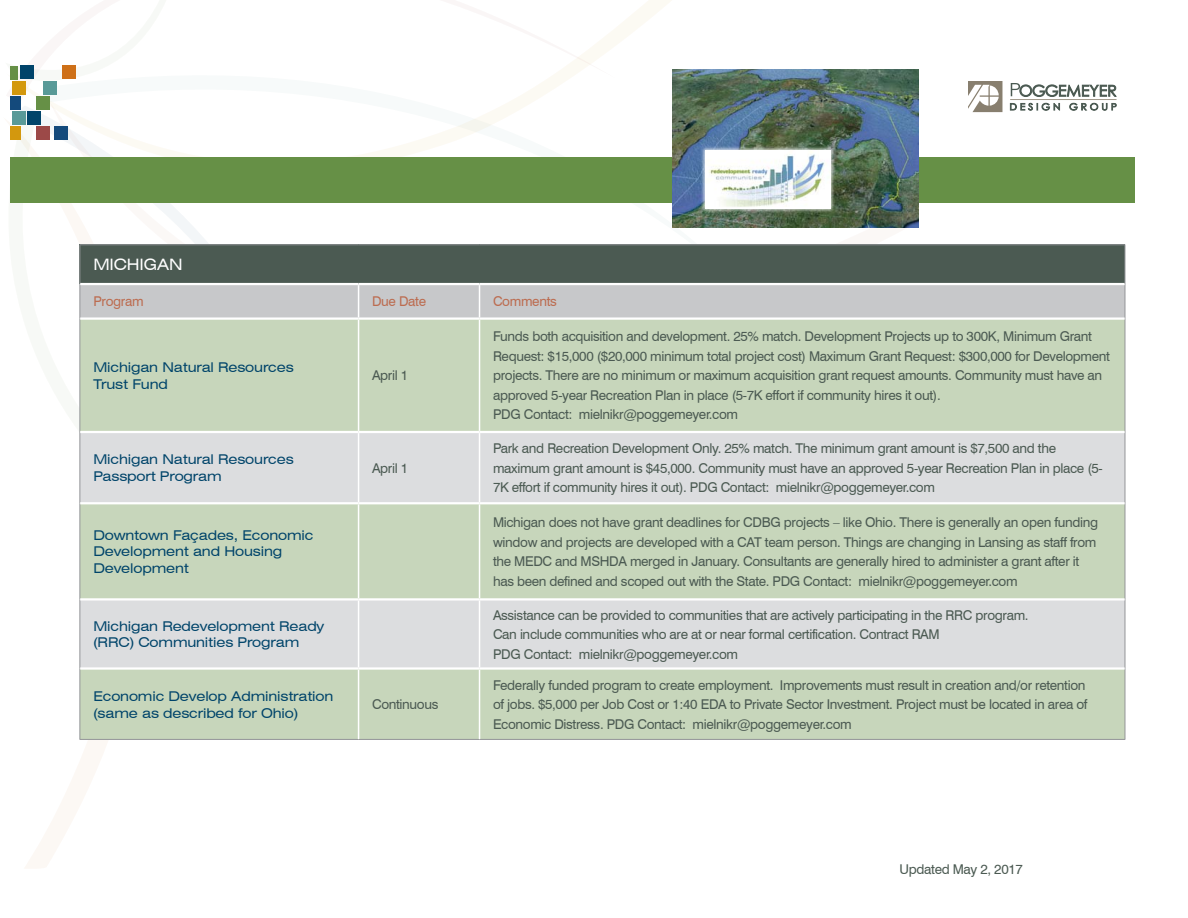
<style>
.page{position:relative;width:1188px;height:918px;background:#fff}
.page>*{position:absolute;margin:0;border:0;box-sizing:border-box;transform-origin:0 0}
.Sub_Cent_Goth_white{font:expanded 15.75px "Swiss 721 BT";letter-spacing:-.01em;color:#fff}
.Body_1{font:13.5px/19.5px "Swiss 721 BT";letter-spacing:-.025em;color:#4b5a52}
.Sub_Cent_Goth_Blue_5{font:expanded 13.5px/16.5px "Swiss 721 BT";letter-spacing:-.01em;color:#00446a}
.t1{font:13.5px "Swiss 721 BT";letter-spacing:-.025em;color:#bc6c50}
</style>
<div class="page">
<svg style="left:25px;top:694px;width:83px;height:174px"></svg>
<svg style="left:49px;top:202px;width:868px;height:154px"></svg>
<svg style="left:7px;top:0;width:722px;height:157px"></svg>
<div style="left:28px;top:111px;width:13px;height:13px;background:#00446a"></div>
<div style="left:12px;top:111px;width:13px;height:14px;background:#599a98"></div>
<div style="left:12px;top:81px;width:14px;height:13px;background:#d3980e"></div>
<div style="left:43px;top:81px;width:14px;height:13px;background:#599a98"></div>
<div style="left:20px;top:66px;width:13px;height:13px;background:#00446a"></div>
<div style="left:11px;top:66px;width:7px;height:13px;background:#669046"></div>
<div style="left:36px;top:96px;width:13px;height:13px;background:#669046"></div>
<div style="left:36px;top:126px;width:14px;height:14px;background:#9c4948"></div>
<div style="left:63px;top:66px;width:13px;height:13px;background:#ce7018"></div>
<div style="left:10px;top:126px;width:11px;height:14px;background:#d3980e"></div>
<div style="left:54px;top:126px;width:14px;height:14px;background:#144a7c"></div>
<div style="left:10px;top:96px;width:11px;height:13px;background:#144a7c"></div>
<div style="left:10px;top:157px;width:1125px;height:45px;background:#669046"></div>
<div style="left:80px;top:245px;width:1045px;height:39px;background:#4b5a52"></div>
<div style="left:81px;top:285px;width:1044px;height:32px;background:#c7c8ca"></div>
<div style="left:81px;top:320px;width:1044px;height:419px;background:#c7d6bb"></div>
<svg style="left:81px;top:433px;width:1044px;height:234px;fill:#dcdddf"></svg>
<hr style="left:80px;top:244px;width:279px;height:1px;background:#939598">
<hr style="left:80px;top:245px;width:1px;height:39px;background:#939598">
<hr style="left:359px;top:244px;width:121px;height:1px;background:#939598">
<hr style="left:480px;top:244px;width:645px;height:1px;background:#939598">
<hr style="left:1125px;top:245px;width:1px;height:39px;background:#939598">
<hr style="left:80px;top:284px;width:1px;height:35px;background:#939598">
<hr style="left:1125px;top:284px;width:1px;height:35px;background:#939598">
<hr style="left:80px;top:319px;width:1px;height:113px;background:#939598">
<hr style="left:1125px;top:319px;width:1px;height:113px;background:#939598">
<hr style="left:80px;top:432px;width:1px;height:71px;background:#939598">
<hr style="left:1125px;top:432px;width:1px;height:71px;background:#939598">
<hr style="left:80px;top:503px;width:1px;height:96px;background:#939598">
<hr style="left:1125px;top:503px;width:1px;height:96px;background:#939598">
<hr style="left:80px;top:599px;width:1px;height:70px;background:#939598">
<hr style="left:1125px;top:599px;width:1px;height:70px;background:#939598">
<hr style="left:80px;top:669px;width:1px;height:70px;background:#939598">
<hr style="left:1125px;top:669px;width:1px;height:70px;background:#939598">
<hr style="left:80px;top:739px;width:279px;height:1px;background:#939598">
<hr style="left:359px;top:739px;width:121px;height:1px;background:#939598">
<hr style="left:480px;top:739px;width:645px;height:1px;background:#939598">
<hr style="left:80px;top:283px;width:279px;height:2px;background:#fff">
<hr style="left:359px;top:283px;width:121px;height:2px;background:#fff">
<hr style="left:480px;top:283px;width:645px;height:2px;background:#fff">
<hr style="left:80px;top:317px;width:279px;height:3px;background:#fff">
<hr style="left:359px;top:317px;width:121px;height:3px;background:#fff">
<hr style="left:480px;top:317px;width:645px;height:3px;background:#fff">
<hr style="left:80px;top:431px;width:279px;height:2px;background:#fff">
<hr style="left:359px;top:431px;width:121px;height:2px;background:#fff">
<hr style="left:480px;top:431px;width:645px;height:2px;background:#fff">
<hr style="left:80px;top:502px;width:279px;height:2px;background:#fff">
<hr style="left:359px;top:502px;width:121px;height:2px;background:#fff">
<hr style="left:480px;top:502px;width:645px;height:2px;background:#fff">
<hr style="left:80px;top:598px;width:279px;height:3px;background:#fff">
<hr style="left:359px;top:598px;width:121px;height:3px;background:#fff">
<hr style="left:480px;top:598px;width:645px;height:3px;background:#fff">
<hr style="left:80px;top:667px;width:279px;height:3px;background:#fff">
<hr style="left:359px;top:667px;width:121px;height:3px;background:#fff">
<hr style="left:480px;top:667px;width:645px;height:3px;background:#fff">
<hr style="left:358px;top:285px;width:1px;height:32px;background:#fff">
<hr style="left:479px;top:285px;width:1px;height:32px;background:#fff">
<hr style="left:358px;top:320px;width:1px;height:111px;background:#fff">
<hr style="left:479px;top:320px;width:1px;height:111px;background:#fff">
<hr style="left:358px;top:433px;width:1px;height:69px;background:#fff">
<hr style="left:479px;top:433px;width:1px;height:69px;background:#fff">
<hr style="left:358px;top:504px;width:1px;height:94px;background:#fff">
<hr style="left:479px;top:504px;width:1px;height:94px;background:#fff">
<hr style="left:358px;top:601px;width:1px;height:66px;background:#fff">
<hr style="left:479px;top:601px;width:1px;height:66px;background:#fff">
<hr style="left:358px;top:670px;width:1px;height:69px;background:#fff">
<hr style="left:479px;top:670px;width:1px;height:69px;background:#fff">
<svg style="left:1011px;top:83px;width:105px;height:14px"></svg>
<svg style="left:1010px;top:103px;width:50px;height:7px"></svg>
<svg style="left:1070px;top:103px;width:46px;height:7px"></svg>
<hr style="left:1010px;top:99px;width:107px;height:1px;background:#a1988a">
<svg style="left:968px;top:81px;width:34px;height:31px"></svg>
<img style="left:672px;top:70px;width:247px;height:157px">
<div style="left:700px;top:146px;width:135px;height:67px;background:#fff;opacity:.75"></div>
<img style="left:705px;top:150px;width:125px;height:59px">
<p class="Sub_Cent_Goth_white" style="left:93px;top:255px;width:91px">MICHIGAN</p>
<p class="t1" style="left:93px;top:293px;width:52px">Program</p>
<p class="t1" style="left:372px;top:293px;width:56px">Due Date</p>
<p class="t1" style="left:493px;top:293px;width:65px">Comments</p>
<p class="Sub_Cent_Goth_Blue_5" style="left:93px;top:359px;width:202px">Michigan Natural Resources<br>Trust Fund</p>
<p class="Body_1" style="left:372px;top:366px;width:38px">April 1</p>
<p class="Sub_Cent_Goth_Blue_5" style="left:93px;top:451px;width:202px">Michigan Natural Resources<br>Passport Program</p>
<p class="Body_1" style="left:372px;top:458px;width:38px">April 1</p>
<p class="Sub_Cent_Goth_Blue_5" style="left:93px;top:527px;width:222px">Downtown Façades, Economic<br>Development and Housing<br>Development</p>
<p class="Body_1" style="left:493px;top:327px;width:619px">Funds both acquisition and development. 25% match. Development Projects up to 300K, Minimum Grant Request: $15,000 ($20,000 minimum total project cost) Maximum Grant Request: $300,000 for Development projects. There are no minimum or maximum acquisition grant request amounts. Community must have an approved 5-year Recreation Plan in place (5-7K effort if community hires it out).<br>PDG Contact: mielnikr@poggemeyer.com</p>
<p class="Body_1" style="left:493px;top:439px;width:611px">Park and Recreation Development Only. 25% match. The minimum grant amount is $7,500 and the maximum grant amount is $45,000. Community must have an approved 5-year Recreation Plan in place (5-<br>7K effort if community hires it out). PDG Contact: mielnikr@poggemeyer.com</p>
<p class="Body_1" style="left:493px;top:513px;width:607px">Michigan does not have grant deadlines for CDBG projects – like Ohio. There is generally an open funding window and projects are developed with a CAT team person. Things are changing in Lansing as staff from the MEDC and MSHDA merged in January. Consultants are generally hired to administer a grant after it has been defined and scoped out with the State. PDG Contact: mielnikr@poggemeyer.com</p>
<p class="Sub_Cent_Goth_Blue_5" style="left:93px;top:618px;width:232px">Michigan Redevelopment Ready (RRC) Communities Program</p>
<p class="Body_1" style="left:493px;top:605px;width:537px">Assistance can be provided to communities that are actively participating in the RRC program.<br>Can include communities who are at or near formal certification. Contract RAM<br>PDG Contact: mielnikr@poggemeyer.com</p>
<p class="Sub_Cent_Goth_Blue_5" style="left:93px;top:688px;width:242px">Economic Develop Administration (same as described for Ohio)</p>
<p class="Body_1" style="left:372px;top:695px;width:68px">Continuous</p>
<p class="Body_1" style="left:493px;top:675px;width:596px">Federally funded program to create employment. Improvements must result in creation and/or retention of jobs. $5,000 per Job Cost or 1:40 EDA to Private Sector Investment. Project must be located in area of<br>Economic Distress. PDG Contact: mielnikr@poggemeyer.com</p>
<p class="Body_1" style="left:900px;top:860px;width:125px">Updated May 2, 2017</p>
</div>
